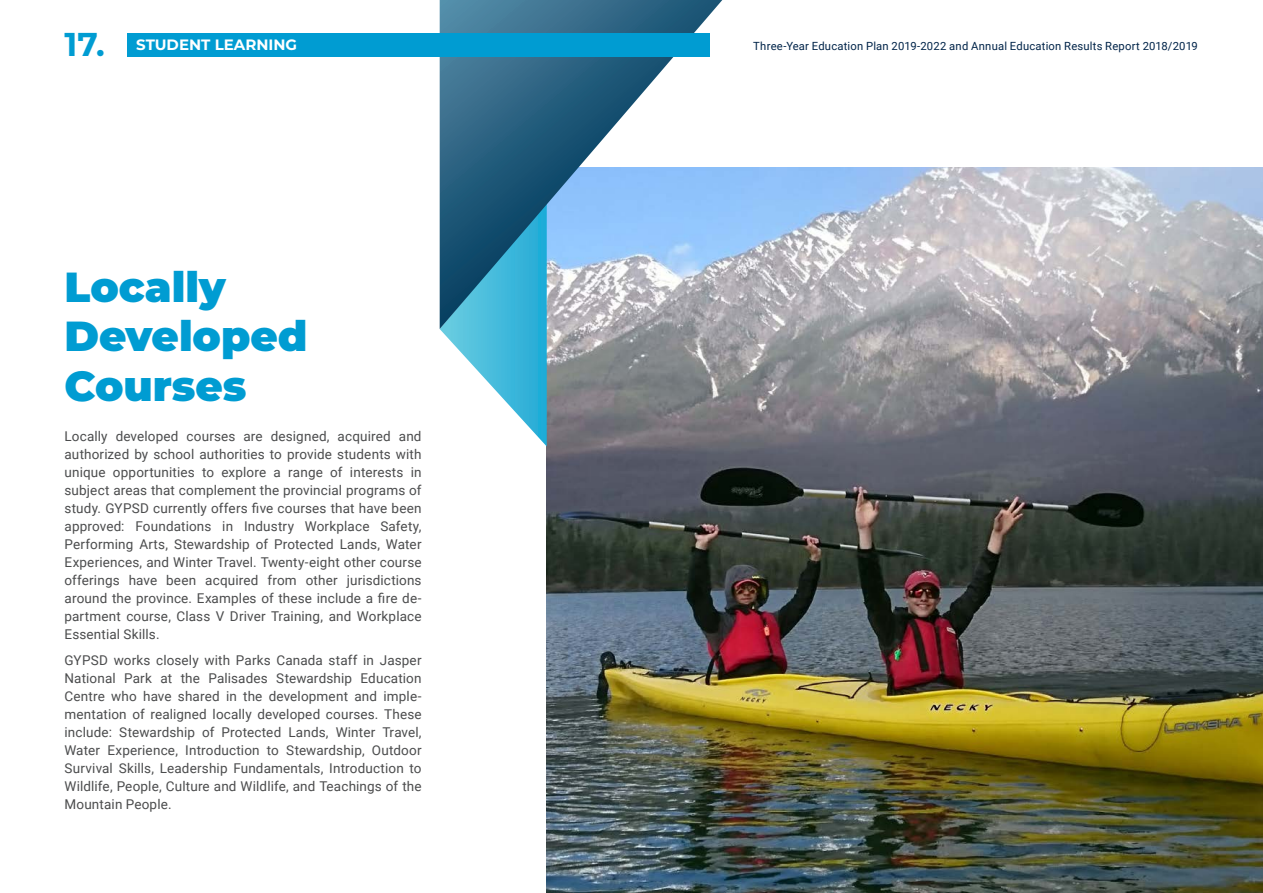
<style>
.page{position:relative;width:1263px;height:893px;background:#fff}
.page>*{position:absolute;margin:0;border:0;box-sizing:border-box;transform-origin:0 0}
.Headline-Body{font:900 42px/49.5px "Montserrat";color:#009cd2}
.t1{font:700 33px "Montserrat";color:#009cd2}
.Body_-_Justified_201{font:700 15px "Montserrat";color:#fff}
.Body_9{font:13.5px/18px "Roboto";letter-spacing:.01em;color:#4b4c4d;text-align:justify}
.t2{font:11.25px "Roboto";letter-spacing:.015em;color:#002449}
</style>
<div class="page">
<img style="left:547px;top:167px;width:716px;height:726px">
<svg style="left:440px;top:329px;width:107px;height:117px"></svg>
<svg style="left:1129px;top:321px;width:134px;height:572px;background:#565a47"></svg>
<svg style="left:440px;top:0;width:282px;height:329px;background:#6c9ab7"></svg>
<div style="left:128px;top:33px;width:582px;height:24px;background:#009cd2"></div>
<h2 class="t1" style="left:64px;top:20px;width:42px">17.</h2>
<p class="t2" style="left:753px;top:38px;width:446px">Three-Year Education Plan 2019-2022 and Annual Education Results Report 2018/2019</p>
<p class="Body_-_Justified_201" style="left:136px;top:34px;width:162px">STUDENT LEARNING</p>
<p class="Headline-Body" style="left:64px;top:259px;width:244px">Locally<br>Developed<br>Courses</p>
<p class="Body_9" style="left:64px;top:426px;width:359px">Locally developed courses are designed, acquired and authorized by school authorities to provide students with unique opportunities to explore a range of interests in subject areas that complement the provincial programs of study. GYPSD currently offers five courses that have been approved: Foundations in Industry Workplace Safety, Performing Arts, Stewardship of Protected Lands, Water Experiences, and Winter Travel. Twenty-eight other course offerings have been acquired from other jurisdictions around the province. Examples of these include a fire de&shy;partment course, Class V Driver Training, and Workplace Essential Skills.</p>
<p class="Body_9" style="left:64px;top:651px;width:359px">GYPSD works closely with Parks Canada staff in Jasper National Park at the Palisades Stewardship Education Centre who have shared in the development and imple&shy;mentation of realigned locally developed courses. These include: Stewardship of Protected Lands, Winter Travel, Water Experience, Introduction to Stewardship, Outdoor Survival Skills, Leadership Fundamentals, Introduction to Wildlife, People, Culture and Wildlife, and Teachings of the Mountain People.</p>
</div>
